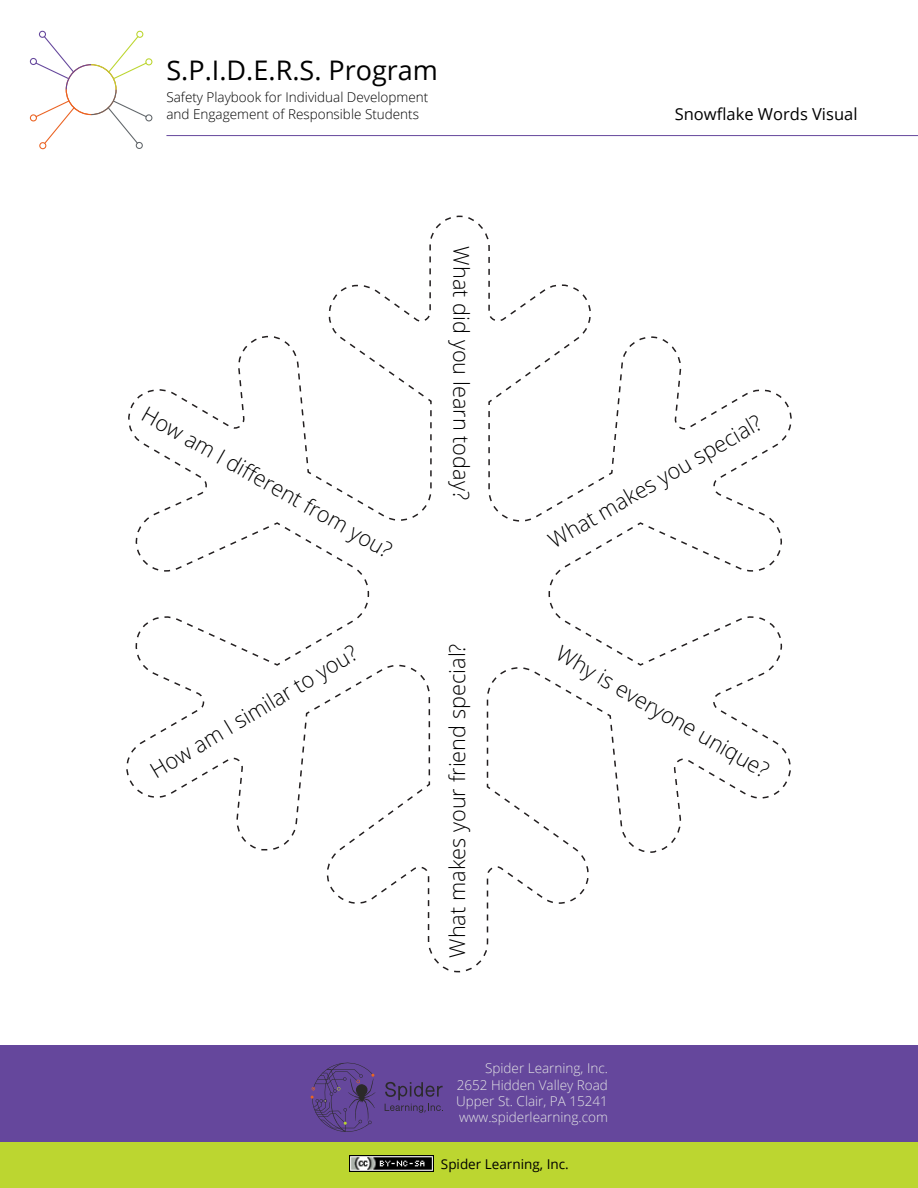
<style>
.page{position:relative;width:918px;height:1188px;background:#fff}
.page>*{position:absolute;margin:0;border:0;box-sizing:border-box;transform-origin:0 0}
.t1{font:27px "Open Sans";color:#000}
.t2{font:300 21.75px "Open Sans";color:#000}
.t3{font:16.5px "Open Sans";color:#000}
.t4{font:300 13.5px/16.2px "Open Sans";color:#e3e4e5;text-align:justify}
.t5{font:300 13.5px/16.2px "Open Sans";color:#000}
.t6{font:13.5px "Open Sans";color:#000}
</style>
<div class="page">
<hr style="left:166px;top:135px;width:752px;height:1px;background:#65479c">
<div style="left:1px;top:1046px;width:917px;height:97px;background:#65479c"></div>
<svg style="left:311px;top:1062px;width:65px;height:70px"></svg>
<svg style="left:385px;top:1082px;width:58px;height:31px"></svg>
<svg style="left:618px;top:336px;width:174px;height:236px"></svg>
<svg style="left:328px;top:215px;width:263px;height:183px"></svg>
<svg style="left:128px;top:335px;width:174px;height:237px"></svg>
<svg style="left:126px;top:616px;width:175px;height:235px"></svg>
<svg style="left:272px;top:397px;width:160px;height:391px"></svg>
<svg style="left:326px;top:789px;width:263px;height:184px"></svg>
<svg style="left:486px;top:398px;width:159px;height:393px"></svg>
<svg style="left:609px;top:612px;width:182px;height:241px"></svg>
<svg style="left:30px;top:31px;width:122px;height:118px"></svg>
<div style="left:0;top:1143px;width:918px;height:45px;background:#bcd630"></div>
<img style="left:349px;top:1156px;width:85px;height:15px">
<p class="t1" style="left:166px;top:52px;width:273px">S.P.I.D.E.R.S. Program</p>
<p class="t5" style="left:166px;top:89px;width:263px">Safety Playbook for Individual Development and Engagement of Responsible Students</p>
<p class="t3" style="left:675px;top:103px;width:184px">Snowflake Words Visual</p>
<p class="t2" style="left:476px;top:246px;width:255px;rotate:90deg">What did you learn today?</p>
<p class="t2" style="left:150px;top:400px;width:285px;rotate:29deg">How am I diff erent from you?</p>
<p class="t2" style="left:543px;top:529px;width:244px;rotate:-30deg">What makes you special?</p>
<p class="t2" style="left:145px;top:760px;width:239px;rotate:-31deg">How am I similar to you?</p>
<p class="t2" style="left:442px;top:958px;width:316px;rotate:-90deg">What makes your friend special?</p>
<p class="t2" style="left:566px;top:639px;width:243px;rotate:30deg">Why is everyone unique?</p>
<p class="t4" style="left:456px;top:1060px;width:153px;text-indent:29px">Spider Learning, Inc.<br>2652 Hidden Valley Road Upper St. Clair, PA 15241 www.spiderlearning.com</p>
<p class="t6" style="left:441px;top:1155px;width:129px">Spider Learning, Inc.</p>
</div>
